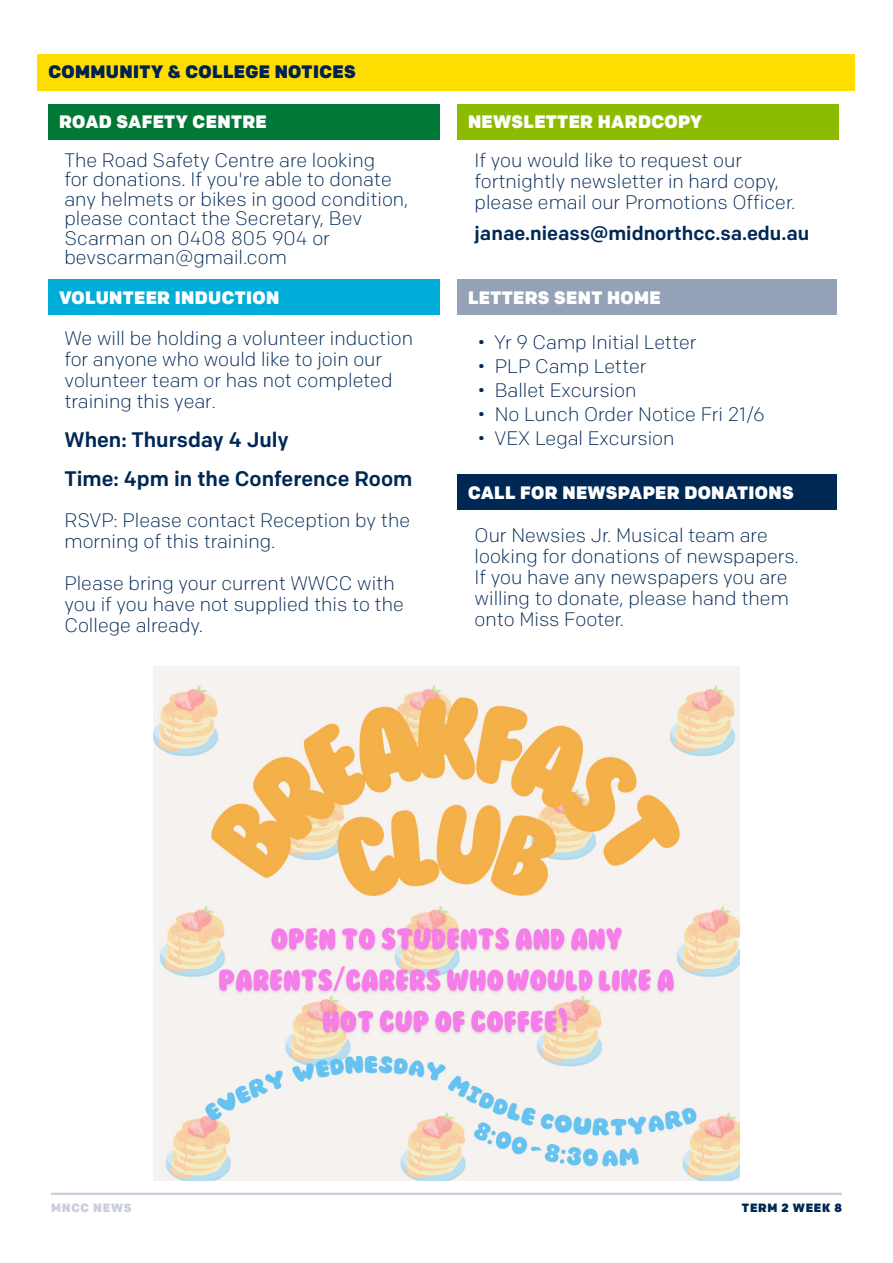
<style>
.page{position:relative;width:893px;height:1263px;background:#fff}
.page>*{position:absolute;margin:0;border:0;box-sizing:border-box;transform-origin:0 0}
.MNCC_Body_Text{font:500 21px "Colfax";color:#002855}
.MNCC_Body_Text-2{font:300 19.5px/21px "Colfax";color:#002855}
.MNCC_Body_Text-3{font:500 19.5px "Colfax";color:#002855}
.t1{font:900 18px "Colfax";letter-spacing:.02em;color:#fff}
.t2{font:900 18px "Colfax";letter-spacing:.02em;color:#002252}
.t3{font:900 12px "Colfax";letter-spacing:.06em;color:#002855}
.t4{font:900 12px "Colfax";letter-spacing:.06em;color:#cacfdb}
.s1{font-size:18px}
</style>
<div class="page">
<hr style="left:51px;top:1193px;width:791px;height:2px;background:#cacfdb">
<div style="left:38px;top:54px;width:817px;height:36px;background:#fedd00"></div>
<div style="left:457px;top:279px;width:379px;height:36px;background:#94a1b7"></div>
<div style="left:457px;top:104px;width:382px;height:36px;background:#8dbb00"></div>
<div style="left:48px;top:104px;width:391px;height:36px;background:#007836"></div>
<img style="left:153px;top:666px;width:587px;height:514px">
<div style="left:457px;top:474px;width:379px;height:36px;background:#002855"></div>
<div style="left:48px;top:279px;width:391px;height:36px;background:#00add8"></div>
<p class="t2" style="left:48px;top:61px;width:309px">COMMUNITY &amp; COLLEGE NOTICES</p>
<p class="t1" style="left:59px;top:111px;width:209px">ROAD SAFETY CENTRE</p>
<p class="t1" style="left:468px;top:111px;width:236px">NEWSLETTER HARDCOPY</p>
<p class="MNCC_Body_Text-2" style="left:64px;top:150px;width:346px;line-height:19.5px">The Road Safety Centre are looking<br>for donations. If you're able to donate any helmets or bikes in good condition, please contact the Secretary, Bev<br>Scarman on 0408 805 904 or bevscarman@gmail.com</p>
<p class="t1" style="left:59px;top:286px;width:222px">VOLUNTEER INDUCTION</p>
<p class="MNCC_Body_Text-2" style="left:64px;top:328px;width:350px">We will be holding a volunteer induction for anyone who would like to join our volunteer team or has not completed training this year<span class="s1">.</span></p>
<p class="MNCC_Body_Text" style="left:64px;top:427px;width:226px">When: Thursday 4 July</p>
<p class="MNCC_Body_Text" style="left:64px;top:466px;width:350px">Time: 4pm in the Conference Room</p>
<p class="MNCC_Body_Text-2" style="left:64px;top:509px;width:347px">RSVP: Please contact Reception by the morning of this training.</p>
<p class="MNCC_Body_Text-2" style="left:64px;top:572px;width:341px">Please bring your current WWCC with you if you have not supplied this to the<br>College already.</p>
<p class="MNCC_Body_Text-2" style="left:475px;top:149px;width:322px">If you would like to request our fortnightly newsletter in hard copy, please email our Promotions Officer.</p>
<p class="MNCC_Body_Text-3" style="left:475px;top:221px;width:336px">janae.nieass@midnorthcc.sa.edu.au</p>
<p class="t1" style="left:468px;top:286px;width:194px">LETTERS SENT HOME</p>
<p class="MNCC_Body_Text-2" style="left:477px;top:332px;width:221px">• Yr 9 Camp Initial Letter</p>
<p class="MNCC_Body_Text-2" style="left:477px;top:356px;width:171px">• PLP Camp Letter</p>
<p class="MNCC_Body_Text-2" style="left:477px;top:380px;width:161px">• Ballet Excursion</p>
<p class="MNCC_Body_Text-2" style="left:477px;top:404px;width:289px">• No Lunch Order Notice Fri 21/6</p>
<p class="MNCC_Body_Text-2" style="left:477px;top:428px;width:199px">• VEX Legal Excursion</p>
<p class="t1" style="left:468px;top:481px;width:327px">CALL FOR NEWSPAPER DONATIONS</p>
<p class="MNCC_Body_Text-2" style="left:475px;top:524px;width:326px">Our Newsies Jr. Musical team are looking for donations of newspapers.<br>If you have any newspapers you are willing to donate, please hand them onto Miss Footer.</p>
<p class="t4" style="left:51px;top:1200px;width:82px">MNCC NEWS</p>
<p class="t3" style="left:742px;top:1200px;width:101px">TERM 2 WEEK 8</p>
</div>
